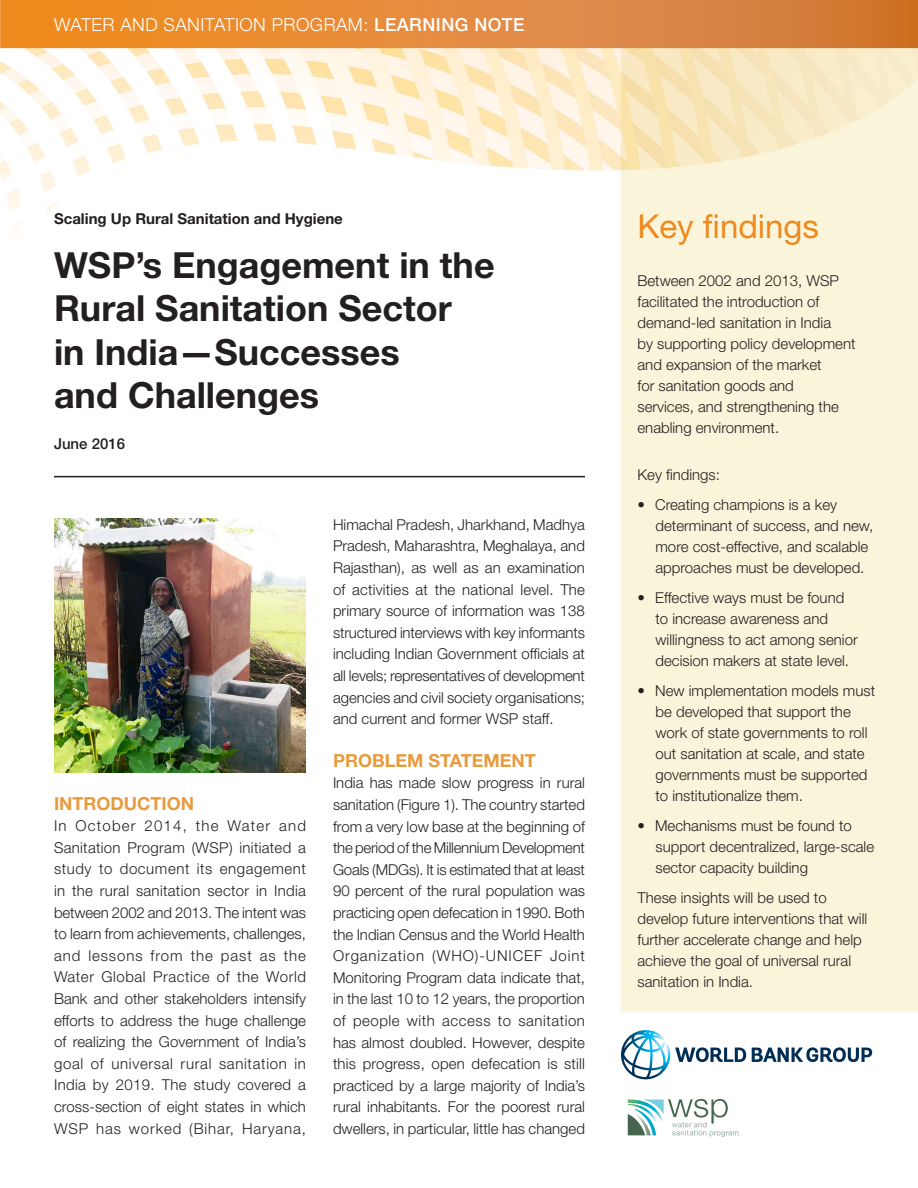
<style>
.page{position:relative;width:918px;height:1188px;background:#fff}
.page>*{position:absolute;margin:0;border:0;box-sizing:border-box;transform-origin:0 0}
.t1{font:700 36px/43.5px "Helvetica Neue";color:#231f20}
.t2{font:33px "Helvetica Neue";color:#ed891d}
.Running_Header1{font:300 18px "Helvetica Neue";letter-spacing:.025em;color:#fff}
.sub3{font:700 18px "Helvetica Neue";color:#e79b3d}
.body{font:300 15px/21.6px "Helvetica Neue";color:#231f20}
.t3{font:700 15px "Helvetica Neue";color:#231f20}
.t4{font:500 15px "Helvetica Neue";color:#231f20}
.s1{font-weight:500}
</style>
<div class="page">
<img style="left:0;top:48px;width:918px;height:964px">
<img style="left:54px;top:518px;width:252px;height:254px">
<hr style="left:54px;top:476px;width:531px;height:1px;background:#231f20">
<svg style="left:628px;top:1099px;width:110px;height:38px"></svg>
<svg style="left:621px;top:1030px;width:251px;height:49px"></svg>
<img style="left:0;top:0;width:918px;height:48px">
<p class="Running_Header1" style="left:54px;top:13px;width:472px">WATER AND SANITATION PROGRAM: <span class="s1">LEARNING NOTE</span></p>
<p class="t3" style="left:54px;top:209px;width:290px">Scaling Up Rural Sanitation and Hygiene</p>
<p class="t1" style="left:54px;top:243px;width:442px">WSP’s Engagement in the<br>Rural Sanitation Sector<br>in India—Successes<br>and Challenges</p>
<p class="t4" style="left:54px;top:435px;width:73px">June 2016</p>
<p class="sub3" style="left:54px;top:792px;width:142px">INTRODUCTION</p>
<p class="body" style="left:54px;top:815px;width:254px;text-align:justify">In October 2014, the Water and Sanitation Program (WSP) initiated a study to document its engagement in the rural sanitation sector in India between 2002 and 2013. The intent was to learn from achievements, challenges, and lessons from the past as the Water Global Practice of the World Bank and other stakeholders intensify efforts to address the huge challenge of realizing the Government of India’s goal of universal rural sanitation in India by 2019. The study covered a cross-section of eight states in which WSP has worked (Bihar, Haryana,</p>
<p class="body" style="left:333px;top:513px;width:254px;text-align:justify">Himachal Pradesh, Jharkhand, Madhya Pradesh, Maharashtra, Meghalaya, and Rajasthan), as well as an examination of activities at the national level. The primary source of information was 138 structured interviews with key informants including Indian Government officials at all levels; representatives of development agencies and civil society organisations; and current and former WSP staff.</p>
<p class="sub3" style="left:333px;top:749px;width:204px">PROBLEM STATEMENT</p>
<p class="body" style="left:333px;top:772px;width:254px;text-align:justify">India has made slow progress in rural sanitation (Figure 1). The country started from a very low base at the beginning of the period of the Millennium Development Goals (MDGs). It is estimated that at least 90 percent of the rural population was practicing open defecation in 1990. Both the Indian Census and the World Health Organization (WHO)-UNICEF Joint Monitoring Program data indicate that, in the last 10 to 12 years, the proportion of people with access to sanitation has almost doubled. However, despite this progress, open defecation is still practiced by a large majority of India’s rural inhabitants. For the poorest rural dwellers, in particular, little has changed</p>
<p class="t2" style="left:638px;top:207px;width:183px">Key findings</p>
<p class="body" style="left:638px;top:270px;width:220px;line-height:21px">Between 2002 and 2013, WSP facilitated the introduction of demand-led sanitation in India<br>by supporting policy development and expansion of the market<br>for sanitation goods and<br>services, and strengthening the enabling environment.</p>
<p class="body" style="left:638px;top:463px;width:84px">Key findings:</p>
<p class="body" style="left:656px;top:494px;width:219px;line-height:21px;text-indent:-18px">• Creating champions is a key determinant of success, and new, more cost-effective, and scalable approaches must be developed.</p>
<p class="body" style="left:656px;top:587px;width:204px;line-height:21px;text-indent:-18px">• Effective ways must be found to increase awareness and willingness to act among senior decision makers at state level.</p>
<p class="body" style="left:656px;top:680px;width:221px;line-height:21px;text-indent:-18px">• New implementation models must be developed that support the work of state governments to roll out sanitation at scale, and state governments must be supported to institutionalize them.</p>
<p class="body" style="left:656px;top:815px;width:220px;line-height:21px;text-indent:-18px">• Mechanisms must be found to support decentralized, large-scale sector capacity building</p>
<p class="body" style="left:638px;top:887px;width:231px;line-height:21px">These insights will be used to develop future interventions that will further accelerate change and help achieve the goal of universal rural sanitation in India.</p>
</div>
